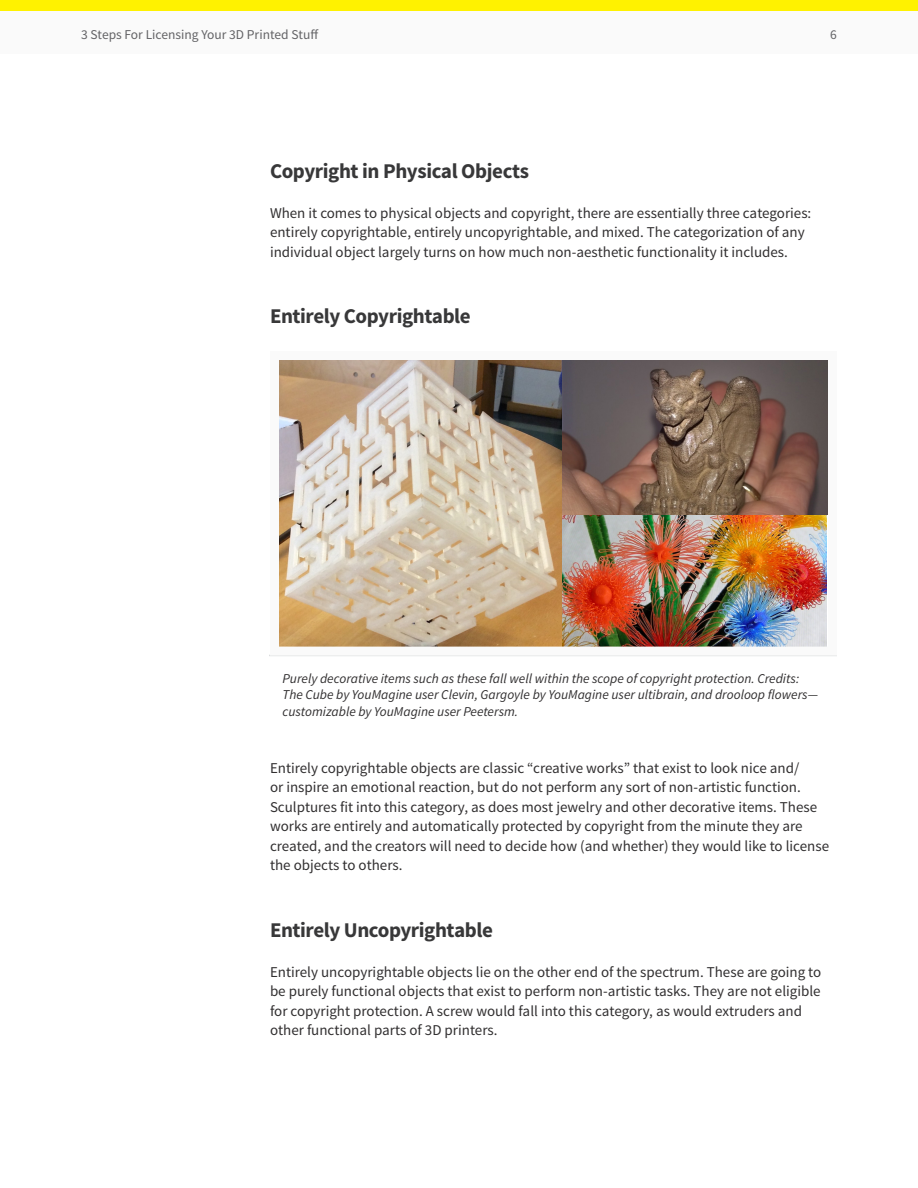
<style>
.page{position:relative;width:918px;height:1188px;background:#fff}
.page>*{position:absolute;margin:0;border:0;box-sizing:border-box;transform-origin:0 0}
.Heading_2{font:700 21px "Source Sans Pro";letter-spacing:-.02em;color:#383839}
.Body{font:15px/19.5px "Source Sans Pro";color:#312f30}
.Figure_Caption{font:italic 13.5px/16.2px "Source Sans Pro";color:#312f30}
.t1{font:13.5px "Source Sans Pro";color:#636366}
</style>
<div class="page">
<div style="left:0;top:0;width:918px;height:54px;background:#fafafa"></div>
<div style="left:0;top:0;width:918px;height:11px;background:#fff200"></div>
<hr style="left:269px;top:655px;width:568px;height:1px;background:#dcdddf">
<img style="left:562px;top:514px;width:265px;height:132px">
<img style="left:562px;top:361px;width:265px;height:153px">
<img style="left:280px;top:361px;width:282px;height:285px">
<div style="left:270px;top:351px;width:567px;height:305px;border:9px solid #fafafa"></div>
<p class="t1" style="left:81px;top:26px;width:239px">3 Steps For Licensing Your 3D Printed Stuff</p>
<p class="t1" style="left:830px;top:26px;width:8px">6</p>
<p class="Heading_2" style="left:270px;top:157px;width:260px">Copyright in Physical Objects</p>
<p class="Body" style="left:270px;top:203px;width:543px">When it comes to physical objects and copyright, there are essentially three categories: entirely copyrightable, entirely uncopyrightable, and mixed. The categorization of any individual object largely turns on how much non-aesthetic functionality it includes.</p>
<p class="Heading_2" style="left:270px;top:303px;width:202px">Entirely Copyrightable</p>
<p class="Figure_Caption" style="left:283px;top:671px;width:537px">Purely decorative items such as these fall well within the scope of copyright protection. Credits:<br>The Cube by YouMagine user Clevin, Gargoyle by YouMagine user ultibrain, and drooloop flowers— customizable by YouMagine user Peetersm.</p>
<p class="Body" style="left:270px;top:758px;width:561px">Entirely copyrightable objects are classic “creative works” that exist to look nice and/<br>or inspire an emotional reaction, but do not perform any sort of non-artistic function.<br>Sculptures fit into this category, as does most jewelry and other decorative items. These works are entirely and automatically protected by copyright from the minute they are created, and the creators will need to decide how (and whether) they would like to license the objects to others.</p>
<p class="Heading_2" style="left:270px;top:916px;width:224px">Entirely Uncopyrightable</p>
<p class="Body" style="left:270px;top:962px;width:553px">Entirely uncopyrightable objects lie on the other end of the spectrum. These are going to be purely functional objects that exist to perform non-artistic tasks. They are not eligible for copyright protection. A screw would fall into this category, as would extruders and other functional parts of 3D printers.</p>
</div>
